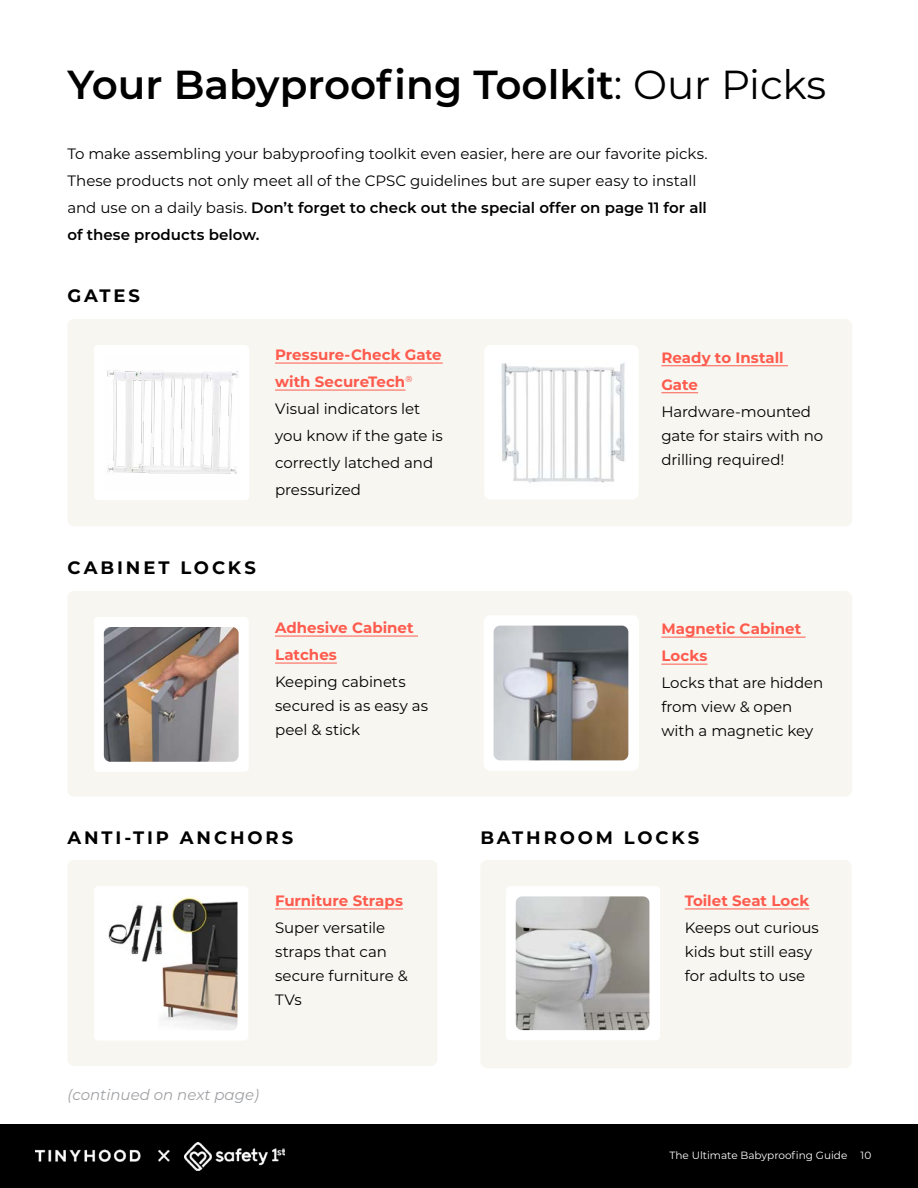
<style>
.page{position:relative;width:918px;height:1188px;background:#fff}
.page>*{position:absolute;margin:0;border:0;box-sizing:border-box;transform-origin:0 0}
.t1{font:600 40.5px "Montserrat";color:#000}
.t2{font:700 18px "Montserrat";letter-spacing:.16em;color:#000}
.t3{font:15px/24px "Montserrat";letter-spacing:-.005em;color:#000}
.t4{font:700 15px/27px "Montserrat";color:#ff5b4e}
.t5{font:italic 15px "Montserrat";color:#9fa1a4}
.t6{font:10.5px "Montserrat";color:#fff}
.s1{font-weight:400}
.s2{font-weight:600}
.s3{font-weight:700;color:#ff5b4e}
</style>
<div class="page">
<div style="left:0;top:1125px;width:918px;height:63px;background:#000"></div>
<img style="left:36px;top:1149px;width:134px;height:13px">
<img style="left:184px;top:1142px;width:101px;height:28px">
<div style="left:68px;top:319px;width:784px;height:207px;background:#f8f6f0;border-radius:7px"></div>
<div style="left:68px;top:591px;width:784px;height:206px;background:#f8f6f0;border-radius:7px"></div>
<div style="left:94px;top:345px;width:155px;height:155px;background:#fff;border-radius:4px"></div>
<div style="left:94px;top:617px;width:155px;height:155px;background:#fff;border-radius:4px"></div>
<img style="left:107px;top:370px;width:132px;height:104px">
<hr style="left:275px;top:363px;width:168px;height:1px;background:#ff5b4e">
<hr style="left:275px;top:390px;width:130px;height:1px;background:#ff5b4e">
<hr style="left:275px;top:636px;width:143px;height:1px;background:#ff5b4e">
<hr style="left:275px;top:663px;width:62px;height:1px;background:#ff5b4e">
<hr style="left:661px;top:365px;width:127px;height:1px;background:#ff5b4e">
<hr style="left:661px;top:392px;width:37px;height:1px;background:#ff5b4e">
<hr style="left:661px;top:637px;width:145px;height:1px;background:#ff5b4e">
<hr style="left:661px;top:664px;width:47px;height:1px;background:#ff5b4e">
<div style="left:484px;top:345px;width:155px;height:154px;background:#fff;border-radius:6px"></div>
<div style="left:484px;top:615px;width:155px;height:156px;background:#fff;border-radius:6px"></div>
<img style="left:501px;top:363px;width:124px;height:120px">
<img style="left:104px;top:627px;width:135px;height:135px">
<img style="left:494px;top:626px;width:134px;height:134px">
<div style="left:68px;top:860px;width:369px;height:206px;background:#f8f6f0;border-radius:7px"></div>
<div style="left:480px;top:860px;width:372px;height:208px;background:#f8f6f0;border-radius:7px"></div>
<div style="left:94px;top:886px;width:154px;height:155px;background:#fff;border-radius:4px"></div>
<div style="left:506px;top:886px;width:154px;height:154px;background:#fff;border-radius:4px"></div>
<img style="left:108px;top:897px;width:129px;height:133px">
<img style="left:516px;top:896px;width:133px;height:134px">
<hr style="left:275px;top:909px;width:128px;height:1px;background:#ff5b4e">
<hr style="left:685px;top:909px;width:124px;height:1px;background:#ff5b4e">
<h1 class="t1" style="left:68px;top:56px;width:760px">Your Babyproofing Toolkit<span class="s1">: Our Picks</span></h1>
<p class="t3" style="left:68px;top:140px;width:642px;line-height:27px">To make assembling your babyproofing toolkit even easier, here are our favorite picks.<br>These products not only meet all of the CPSC guidelines but are super easy to install and use on a daily basis. <span class="s2">Don’t forget to check out the special offer on page 11 for all of these products below.</span></p>
<p class="t2" style="left:68px;top:283px;width:74px">GATES</p>
<p class="t3" style="left:275px;top:341px;width:169px;line-height:27px"><span class="s3">Pressure-Check Gate with SecureTech</span><sup>®<br></sup>Visual indicators let you know if the gate is correctly latched and pressurized</p>
<p class="t2" style="left:68px;top:555px;width:190px">CABINET LOCKS</p>
<p class="t4" style="left:275px;top:613px;width:140px">Adhesive Cabinet<br>Latches</p>
<p class="t3" style="left:275px;top:669px;width:155px">Keeping cabinets secured is as easy as peel &amp; stick</p>
<p class="t4" style="left:661px;top:343px;width:124px">Ready to Install<br>Gate</p>
<p class="t3" style="left:661px;top:399px;width:164px">Hardware-mounted gate for stairs with no drilling required!</p>
<p class="t4" style="left:661px;top:615px;width:142px">Magnetic Cabinet<br>Locks</p>
<p class="t3" style="left:661px;top:670px;width:164px">Locks that are hidden from view &amp; open with a magnetic key</p>
<p class="t2" style="left:68px;top:824px;width:227px">ANTI-TIP ANCHORS</p>
<p class="t2" style="left:480px;top:824px;width:220px">BATHROOM LOCKS</p>
<p class="t4" style="left:275px;top:886px;width:129px">Furniture Straps</p>
<p class="t3" style="left:275px;top:915px;width:134px">Super versatile straps that can secure furniture &amp;<br>TVs</p>
<p class="t5" style="left:68px;top:1085px;width:193px">(continued on next page)</p>
<p class="t4" style="left:685px;top:886px;width:126px">Toilet Seat Lock</p>
<p class="t3" style="left:685px;top:915px;width:136px">Keeps out curious kids but still easy for adults to use</p>
<p class="t6" style="left:669px;top:1148px;width:179px">The Ultimate Babyproofing Guide</p>
<p class="t6" style="left:861px;top:1148px;width:12px">10</p>
</div>
